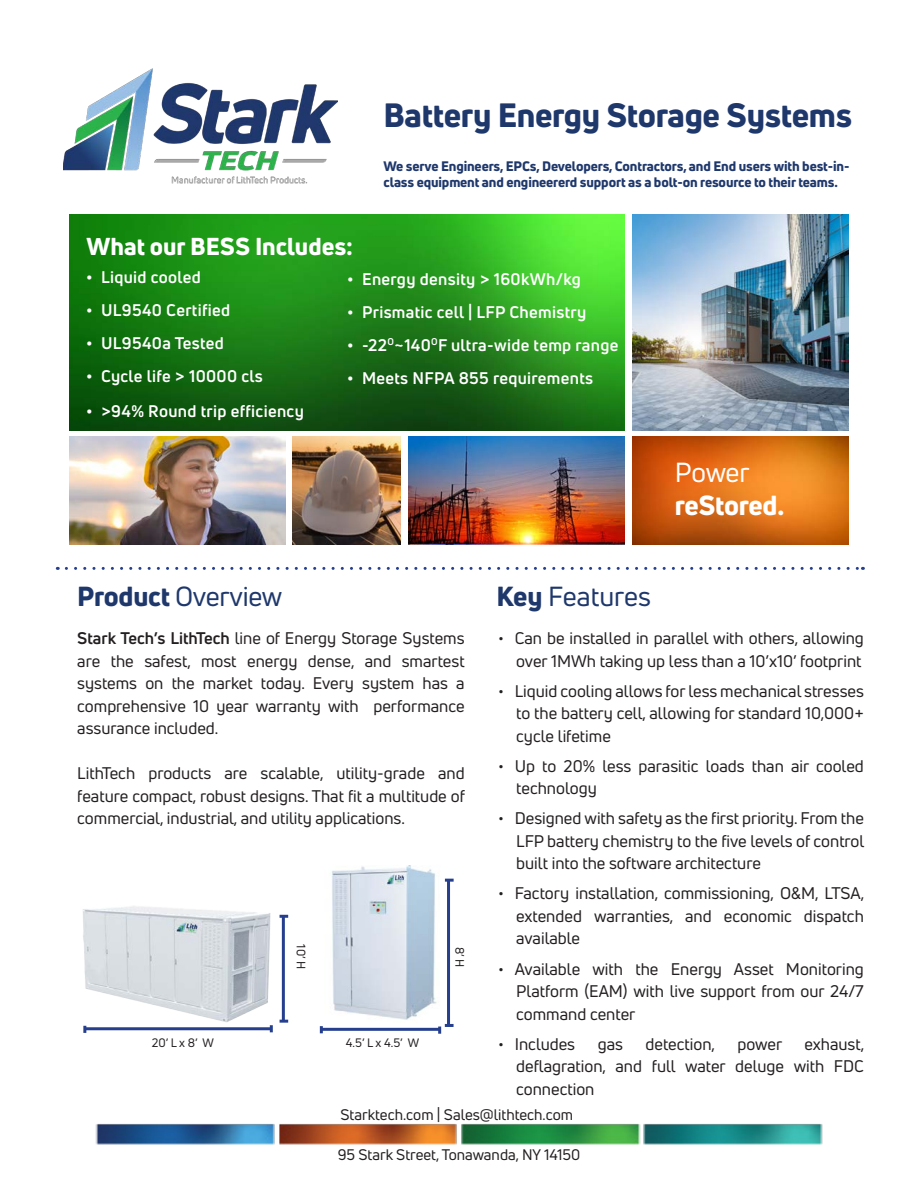
<style>
.page{position:relative;width:918px;height:1188px;background:#fff}
.page>*{position:absolute;margin:0;border:0;box-sizing:border-box;transform-origin:0 0}
.t1{font:800 33px "Uni Neue";letter-spacing:-.01em;color:#1f386c}
.t2{font:27px "Uni Neue";letter-spacing:-.01em;color:#1f386c}
.t3{font:800 27px "Uni Neue";letter-spacing:-.01em;color:#fff}
.t4{font:27px "Uni Neue";letter-spacing:-.015em;color:#fff}
.t5{font:800 24px "Uni Neue";color:#fff}
.t6{font:16.5px/22.5px "Uni Neue";color:#231f20;text-align:justify}
.t7{font:700 16.5px "Uni Neue";letter-spacing:.02em;color:#fff}
.t8{font:15px "Uni Neue";color:#231f20}
.t9{font:800 13.5px/16.2px "Uni Neue";letter-spacing:-.01em;color:#1f386c}
.t10{font:12px "Uni Neue";color:#231f20}
.s1{font-weight:800}
.s2{font-weight:700}
</style>
<div class="page">
<img style="left:63px;top:68px;width:274px;height:116px">
<img style="left:69px;top:215px;width:555px;height:216px">
<img style="left:632px;top:215px;width:216px;height:216px">
<img style="left:632px;top:437px;width:216px;height:108px">
<svg style="left:66px;top:567px;width:797px;height:3px"></svg>
<img style="left:69px;top:437px;width:216px;height:108px">
<img style="left:293px;top:437px;width:108px;height:108px">
<img style="left:408px;top:437px;width:216px;height:108px">
<img style="left:95px;top:1124px;width:728px;height:20px">
<hr style="left:320px;top:1028px;width:120px;height:3px;background:#253f8e">
<svg style="left:320px;top:1026px;width:3px;height:7px"></svg>
<hr style="left:447px;top:880px;width:3px;height:146px;background:#253f8e">
<svg style="left:438px;top:1024px;width:16px;height:10px"></svg>
<svg style="left:445px;top:879px;width:9px;height:3px"></svg>
<img style="left:331px;top:866px;width:106px;height:154px">
<img style="left:83px;top:906px;width:205px;height:121px">
<hr style="left:85px;top:1027px;width:186px;height:3px;background:#253f8e">
<svg style="left:83px;top:1026px;width:3px;height:7px"></svg>
<svg style="left:270px;top:1025px;width:3px;height:7px"></svg>
<hr style="left:282px;top:916px;width:3px;height:106px;background:#253f8e">
<svg style="left:280px;top:915px;width:8px;height:3px"></svg>
<svg style="left:280px;top:1020px;width:8px;height:3px"></svg>
<p class="t1" style="left:384px;top:93px;width:470px">Battery Energy Storage Systems</p>
<p class="t9" style="left:384px;top:158px;width:467px">We serve Engineers, EPCs, Developers, Contractors, and End users with best-in&shy;class equipment and engineererd support as a bolt-on resource to their teams.</p>
<p class="t5" style="left:86px;top:230px;width:268px">What our BESS Includes:</p>
<p class="t7" style="left:347px;top:269px;width:235px">• Energy density &gt; 160kWh/kg</p>
<p class="t7" style="left:347px;top:302px;width:241px">• Prismatic cell | LFP Chemistry</p>
<p class="t7" style="left:347px;top:335px;width:273px">• -22<sup>O</sup>~140<sup>O</sup>F ultra-wide temp range</p>
<p class="t7" style="left:347px;top:368px;width:248px">• Meets NFPA 855 requirements</p>
<p class="t7" style="left:86px;top:267px;width:116px">• Liquid cooled</p>
<p class="t7" style="left:86px;top:300px;width:146px">• UL9540 Certified</p>
<p class="t7" style="left:86px;top:333px;width:139px">• UL9540a Tested</p>
<p class="t7" style="left:86px;top:366px;width:178px">• Cycle life &gt; 10000 cls</p>
<p class="t7" style="left:86px;top:400px;width:219px">• &gt;94% Round trip efficiency</p>
<p class="t4" style="left:675px;top:456px;width:76px">Power</p>
<p class="t3" style="left:675px;top:487px;width:111px">reStored.</p>
<p class="t2" style="left:77px;top:579px;width:207px"><span class="s1">Product</span> Overview</p>
<p class="t6" style="left:77px;top:627px;width:389px"><span class="s2">Stark Tech’s LithTech</span> line of Energy Storage Systems are the safest, most energy dense, and smartest systems on the market today. Every system has a comprehensive 10 year warranty with performance assurance included.</p>
<p class="t6" style="left:77px;top:762px;width:389px">LithTech products are scalable, utility-grade and feature compact, robust designs. That fit a multitude of commercial, industrial, and utility applications.</p>
<p class="t10" style="left:152px;top:1035px;width:64px">20’ L x 8’ W</p>
<p class="t10" style="left:309px;top:944px;width:26px;rotate:90deg">10’ H</p>
<p class="t10" style="left:346px;top:1035px;width:75px">4.5’ L x 4.5’ W</p>
<p class="t10" style="left:467px;top:947px;width:22px;rotate:90deg">8’ H</p>
<p class="t2" style="left:496px;top:579px;width:156px"><span class="s1">Key</span> Features</p>
<p class="t6" style="left:498px;top:627px;width:367px;text-align:right">• Can be installed in parallel with others, allowing over 1MWh taking up less than a 10’x10’ footprint</p>
<p class="t6" style="left:516px;top:679px;width:349px;text-indent:-18px">• Liquid cooling allows for less mechanical stresses to the battery cell, allowing for standard 10,000+ cycle lifetime</p>
<p class="t6" style="left:516px;top:755px;width:349px;text-indent:-18px">• Up to 20% less parasitic loads than air cooled technology</p>
<p class="t6" style="left:516px;top:807px;width:350px;text-indent:-18px">• Designed with safety as the first priority. From the LFP battery chemistry to the five levels of control built into the software architecture</p>
<p class="t6" style="left:516px;top:882px;width:350px;text-indent:-18px">• Factory installation, commissioning, O&amp;M, LTSA, extended warranties, and economic dispatch available</p>
<p class="t6" style="left:516px;top:957px;width:349px;text-indent:-18px">• Available with the Energy Asset Monitoring Platform (EAM) with live support from our 24/7 command center</p>
<p class="t6" style="left:498px;top:1032px;width:78px">• Includes</p>
<p class="t6" style="left:598px;top:1032px;width:27px">gas</p>
<p class="t6" style="left:646px;top:1032px;width:71px">detection,</p>
<p class="t6" style="left:737px;top:1032px;width:46px">power</p>
<p class="t6" style="left:516px;top:1032px;width:350px;text-indent:288px">exhaust, deflagration, and full water deluge with FDC connection</p>
<p class="t8" style="left:341px;top:1105px;width:234px">Starktech.com | Sales@lithtech.com</p>
<p class="t8" style="left:338px;top:1146px;width:244px">95 Stark Street, Tonawanda, NY 14150</p>
</div>
